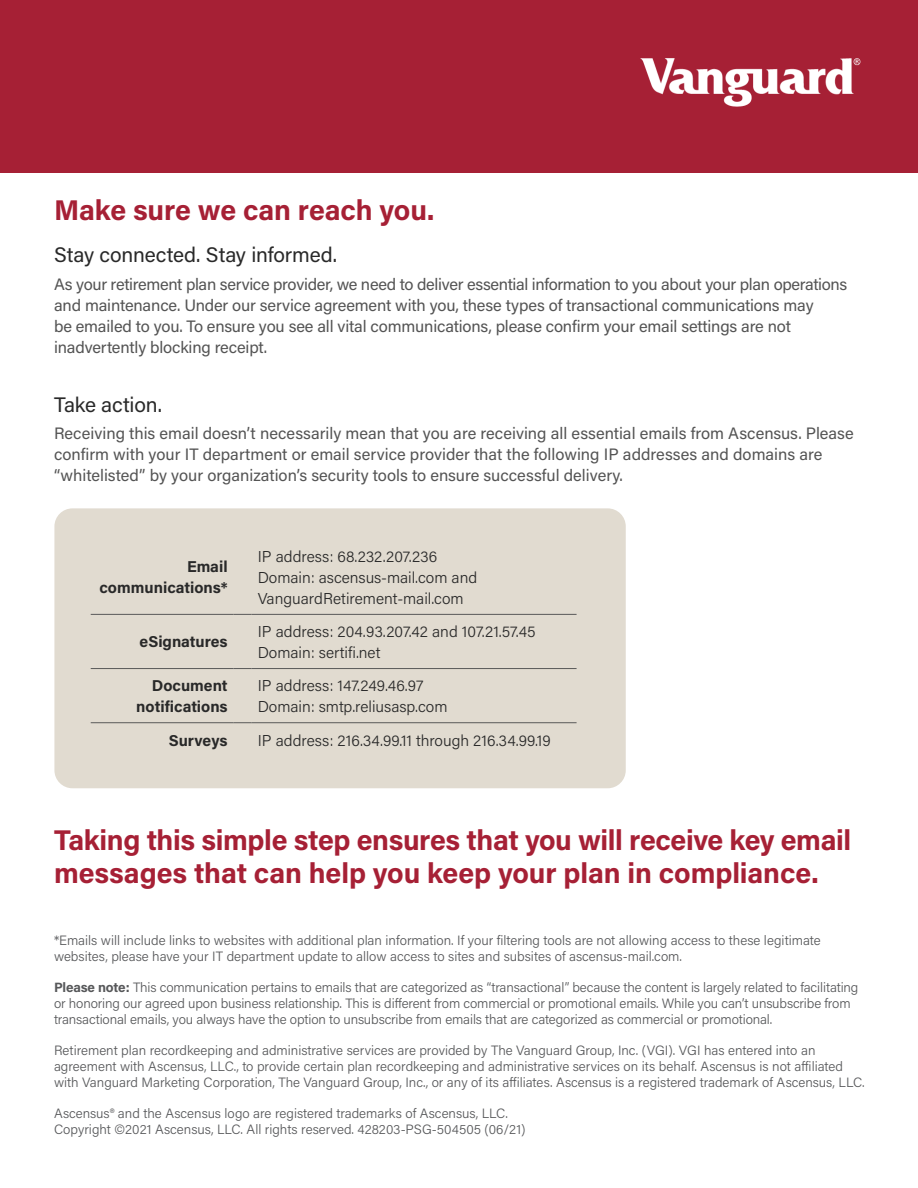
<style>
.page{position:relative;width:918px;height:1188px;background:#fff}
.page>*{position:absolute;margin:0;border:0;box-sizing:border-box;transform-origin:0 0}
.Main_Header{font:700 28.5px/33px "Acumin Pro";letter-spacing:-.01em;color:#a62035}
.Subheader_NEW{font:21px "Acumin Pro";letter-spacing:-.005em;color:#292929}
.Body{font:16.5px/21px "Acumin Pro";letter-spacing:-.01em;color:#545454}
.Subheader{font:16.5px/21px "Acumin Pro";color:#545454}
.Body_Light{font:300 15.75px "Acumin Pro";color:#292929}
.Bold_Body{font:700 15.75px/21px "Acumin Pro";color:#292929;text-align:right}
.Disclaimer{font:300 13.5px/15.8px "Acumin Pro";letter-spacing:-.005em;color:#57585a}
.s1{font-weight:700}
</style>
<div class="page">
<div style="left:54px;top:508px;width:572px;height:280px;background:#e1dbd0;border-radius:18px"></div>
<div style="left:0;top:0;width:918px;height:172px;background:#a62035"></div>
<hr style="left:91px;top:614px;width:143px;height:1px;background:#595959">
<svg style="left:234px;top:614px;width:18px;height:1px"></svg>
<hr style="left:252px;top:614px;width:325px;height:1px;background:#595959">
<hr style="left:91px;top:668px;width:143px;height:1px;background:#595959">
<svg style="left:234px;top:668px;width:18px;height:1px"></svg>
<hr style="left:252px;top:668px;width:325px;height:1px;background:#595959">
<hr style="left:91px;top:722px;width:143px;height:1px;background:#595959">
<svg style="left:234px;top:722px;width:18px;height:1px"></svg>
<hr style="left:252px;top:722px;width:325px;height:1px;background:#595959">
<img style="left:640px;top:58px;width:221px;height:49px">
<p class="Main_Header" style="left:54px;top:192px;width:382px">Make sure we can reach you.</p>
<p class="Subheader_NEW" style="left:54px;top:241px;width:285px">Stay connected. Stay informed.</p>
<p class="Body" style="left:54px;top:273px;width:795px">As your retirement plan service provider, we need to deliver essential information to you about your plan operations and maintenance. Under our service agreement with you, these types of transactional communications may<br>be emailed to you. To ensure you see all vital communications, please confirm your email settings are not inadvertently blocking receipt.</p>
<p class="Subheader_NEW" style="left:54px;top:390px;width:109px">Take action.</p>
<p class="Subheader" style="left:54px;top:422px;width:801px">Receiving this email doesn’t necessarily mean that you are receiving all essential emails from Ascensus. Please confirm with your IT department or email service provider that the following IP addresses and domains are “whitelisted” by your organization’s security tools to ensure successful delivery.</p>
<p class="Bold_Body" style="left:99px;top:555px;width:130px">Email communications*</p>
<p class="Bold_Body" style="left:139px;top:631px;width:90px">eSignatures</p>
<p class="Body_Light" style="left:258px;top:545px;width:181px">IP address: 68.232.207.236</p>
<p class="Body_Light" style="left:258px;top:566px;width:221px">Domain: ascensus-mail.com and</p>
<p class="Body_Light" style="left:258px;top:587px;width:208px">VanguardRetirement-mail.com</p>
<p class="Body_Light" style="left:258px;top:620px;width:280px">IP address: 204.93.207.42 and 107.21.57.45</p>
<p class="Body_Light" style="left:258px;top:641px;width:124px">Domain: sertifi.net</p>
<p class="Bold_Body" style="left:136px;top:674px;width:93px">Document notifications</p>
<p class="Body_Light" style="left:258px;top:675px;width:167px">IP address: 147.249.46.97</p>
<p class="Body_Light" style="left:258px;top:696px;width:191px">Domain: smtp.reliusasp.com</p>
<p class="Bold_Body" style="left:169px;top:729px;width:60px">Surveys</p>
<p class="Body_Light" style="left:258px;top:730px;width:295px">IP address: 216.34.99.11 through 216.34.99.19</p>
<p class="Main_Header" style="left:54px;top:822px;width:799px">Taking this simple step ensures that you will receive key email messages that can help you keep your plan in compliance.</p>
<p class="Disclaimer" style="left:54px;top:932px;width:768px">*Emails will include links to websites with additional plan information. If your filtering tools are not allowing access to these legitimate</p>
<p class="Disclaimer" style="left:54px;top:948px;width:629px">websites, please have your IT department update to allow access to sites and subsites of ascensus-mail.com.</p>
<p class="Disclaimer" style="left:54px;top:979px;width:806px"><span class="s1">Please note:</span> This communication pertains to emails that are categorized as “transactional” because the content is largely related to facilitating or honoring our agreed upon business relationship. This is different from commercial or promotional emails. While you can’t unsubscribe from transactional emails, you always have the option to unsubscribe from emails that are categorized as commercial or promotional.</p>
<p class="Disclaimer" style="left:54px;top:1042px;width:812px">Retirement plan recordkeeping and administrative services are provided by The Vanguard Group, Inc. (VGI). VGI has entered into an agreement with Ascensus, LLC., to provide certain plan recordkeeping and administrative services on its behalf. Ascensus is not affiliated with Vanguard Marketing Corporation, The Vanguard Group, Inc., or any of its affiliates. Ascensus is a registered trademark of Ascensus, LLC.</p>
<p class="Disclaimer" style="left:54px;top:1105px;width:455px">Ascensus® and the Ascensus logo are registered trademarks of Ascensus, LLC.</p>
<p class="Disclaimer" style="left:54px;top:1121px;width:473px">Copyright ©2021 Ascensus, LLC. All rights reserved. 428203-PSG-504505 (06/21)</p>
</div>
